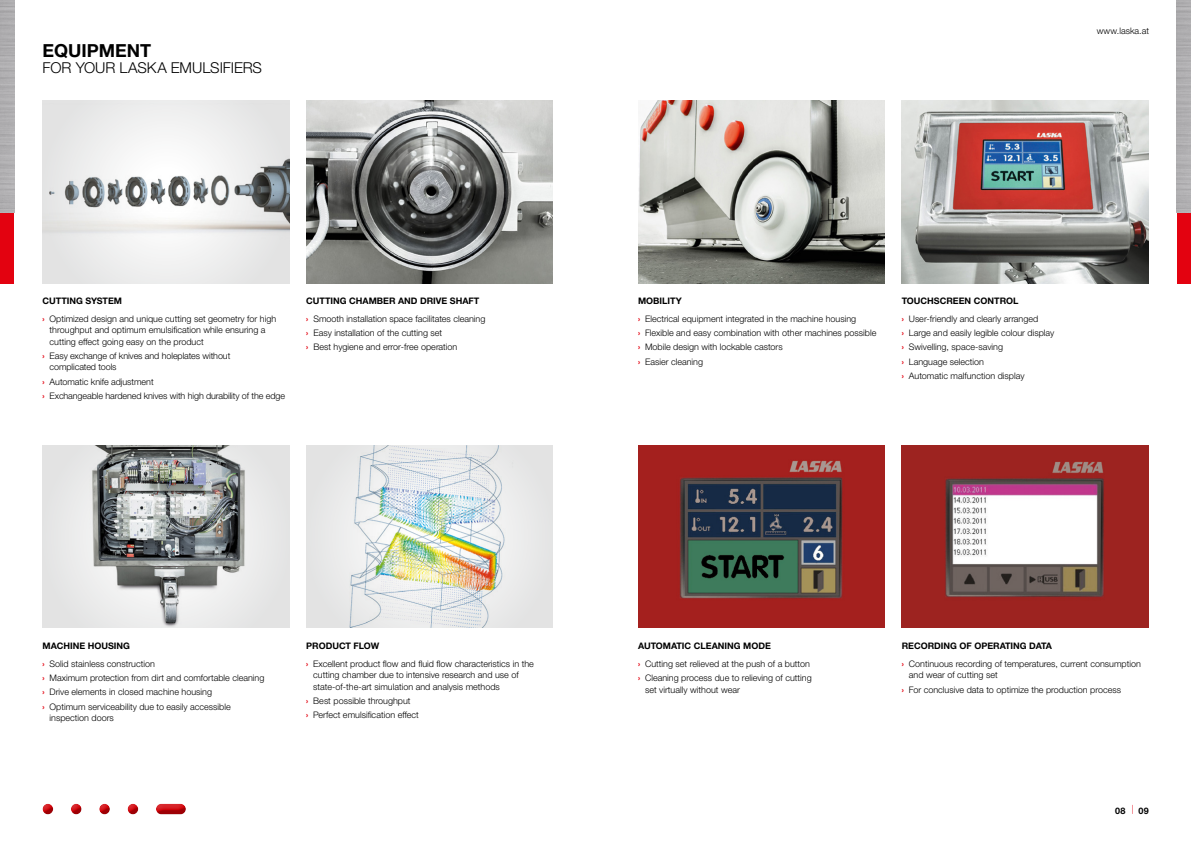
<style>
.page{position:relative;width:1191px;height:842px;background:#fff}
.page>*{position:absolute;margin:0;border:0;box-sizing:border-box;transform-origin:0 0}
.t1{font:700 18px "Helvetica Neue LTW1 G";color:#000}
.t2{font:300 15px "Helvetica Neue LTW1 G";letter-spacing:-.005em;color:#000}
.t3{font:300 9px/14.3px "Helvetica Neue LTW1 G";color:#000}
.t4{font:700 9px "Helvetica Neue LTW1 G";color:#000}
.s1{font-weight:700}
.s2{font-weight:700;color:#e30210}
</style>
<div class="page">
<img style="left:306px;top:101px;width:247px;height:182px">
<img style="left:638px;top:101px;width:246px;height:182px">
<img style="left:901px;top:101px;width:247px;height:182px">
<img style="left:306px;top:445px;width:247px;height:183px">
<div style="left:38px;top:801px;width:23px;height:14px;background:#000;opacity:.25"></div>
<div style="left:66px;top:801px;width:23px;height:14px;background:#000;opacity:.25"></div>
<div style="left:95px;top:801px;width:22px;height:14px;background:#000;opacity:.25"></div>
<div style="left:123px;top:801px;width:23px;height:14px;background:#000;opacity:.25"></div>
<div style="left:151px;top:801px;width:42px;height:14px;background:#000;opacity:.25"></div>
<img style="left:638px;top:445px;width:246px;height:183px">
<img style="left:901px;top:445px;width:247px;height:183px">
<img style="left:43px;top:445px;width:246px;height:183px">
<img style="left:43px;top:104px;width:246px;height:179px">
<div style="left:0;top:213px;width:14px;height:70px;background:#e30210"></div>
<div style="left:1176px;top:213px;width:15px;height:70px;background:#e30210"></div>
<h1 class="t1" style="left:43px;top:39px;width:25px">EQUIPMEN</h1>
<h1 class="t1" style="left:140px;top:39px;width:12px">T</h1>
<h2 class="t2" style="left:43px;top:58px;width:221px">for your LAska emulsifiers</h2>
<p class="t3" style="left:43px;top:292px;width:235px;line-height:17.5px"><span class="s1">CUTTING SYSTEM<br></span><span class="s2">›</span> Optimized design and unique cutting set geometry for high</p>
<p class="t3" style="left:50px;top:324px;width:217px;line-height:11.5px">throughput and optimum emulsification while ensuring a cutting effect going easy on the product</p>
<p class="t3" style="left:50px;top:350px;width:182px;line-height:11.5px;text-indent:-7px"><span class="s2">›</span> Easy exchange of knives and holeplates without complicated tools</p>
<p class="t3" style="left:43px;top:374px;width:244px"><span class="s2">›</span> Automatic knife adjustment<br><span class="s2">›</span> Exchangeable hardened knives with high durability of the edge</p>
<p class="t4" style="left:306px;top:295px;width:127px">CUTTING CHAMBER AND DRIVE</p>
<p class="t3" style="left:306px;top:292px;width:181px;line-height:17.5px;text-indent:144px"><span class="s1">SHAFT<br></span><span class="s2">›</span> Smooth installation space facilitates cleaning</p>
<p class="t3" style="left:306px;top:326px;width:153px"><span class="s2">›</span> Easy installation of the cutting set<br><span class="s2">›</span> Best hygiene and error-free operation</p>
<p class="t3" style="left:43px;top:637px;width:114px;line-height:17.5px;text-indent:81px"><span class="s1">G<br></span><span class="s2">›</span> Solid stainless construction</p>
<p class="t3" style="left:43px;top:671px;width:223px"><span class="s2">›</span> Maximum protection from dirt and comfortable cleaning <span class="s2">›</span> Drive elements in closed machine housing<br><span class="s2">›</span> Optimum serviceability due to easily accessible</p>
<p class="t3" style="left:50px;top:711px;width:66px">inspection doors</p>
<p class="t4" style="left:43px;top:640px;width:34px">MACHINE</p>
<p class="t4" style="left:88px;top:640px;width:20px">HOUSIN</p>
<p class="t3" style="left:306px;top:637px;width:229px;line-height:17.5px"><span class="s1">PRODUCT FLOW<br></span><span class="s2">›</span> Excellent product flow and fluid flow characteristics in the</p>
<p class="t3" style="left:313px;top:669px;width:207px;line-height:11.5px">cutting chamber due to intensive research and use of state-of-the-art simulation and analysis methods</p>
<p class="t3" style="left:306px;top:694px;width:114px"><span class="s2">›</span> Best possible throughput<br><span class="s2">›</span> Perfect emulsification effect</p>
<p class="t3" style="left:1096px;top:24px;width:54px">www.laska.at</p>
<p class="t3" style="left:638px;top:292px;width:220px;line-height:17.5px"><span class="s1">MOBILITY<br></span><span class="s2">›</span> Electrical equipment integrated in the machine housing</p>
<p class="t3" style="left:638px;top:326px;width:240px"><span class="s2">›</span> Flexible and easy combination with other machines possible <span class="s2">›</span> Mobile design with lockable castors<br><span class="s2">›</span> Easier cleaning</p>
<p class="t4" style="left:901px;top:295px;width:40px">TOUCHSCREEN</p>
<p class="t3" style="left:901px;top:292px;width:138px;line-height:17.5px;text-indent:72px"><span class="s1">CONTROL<br></span><span class="s2">›</span> User-friendly and clearly arranged</p>
<p class="t3" style="left:901px;top:326px;width:154px"><span class="s2">›</span> Large and easily legible colour display <span class="s2">›</span> Swivelling, space-saving<br><span class="s2">›</span> Language selection<br><span class="s2">›</span> Automatic malfunction display</p>
<p class="t4" style="left:638px;top:640px;width:63px">AUTOMATIC CLE</p>
<p class="t3" style="left:638px;top:637px;width:173px;line-height:17.5px;text-indent:74px"><span class="s1">ANING MODE<br></span><span class="s2">›</span> Cutting set relieved at the push of a button</p>
<p class="t3" style="left:645px;top:672px;width:168px;line-height:11.5px;text-indent:-7px"><span class="s2">›</span> Cleaning process due to relieving of cutting set virtually without wear</p>
<p class="t3" style="left:901px;top:637px;width:241px;line-height:17.5px;text-indent:98px"><span class="s1">ATIN G DATA<br></span><span class="s2">›</span> Continuous recording of temperatures, current consumption</p>
<p class="t3" style="left:901px;top:668px;width:221px;text-indent:7px">and wear of cutting set<br><span class="s2">›</span> For conclusive data to optimize the production process</p>
<p class="t4" style="left:901px;top:640px;width:87px">RECORDING OF OPER</p>
<p class="t4" style="left:1115px;top:805px;width:35px">08 <sup>|</sup> 09</p>
</div>
